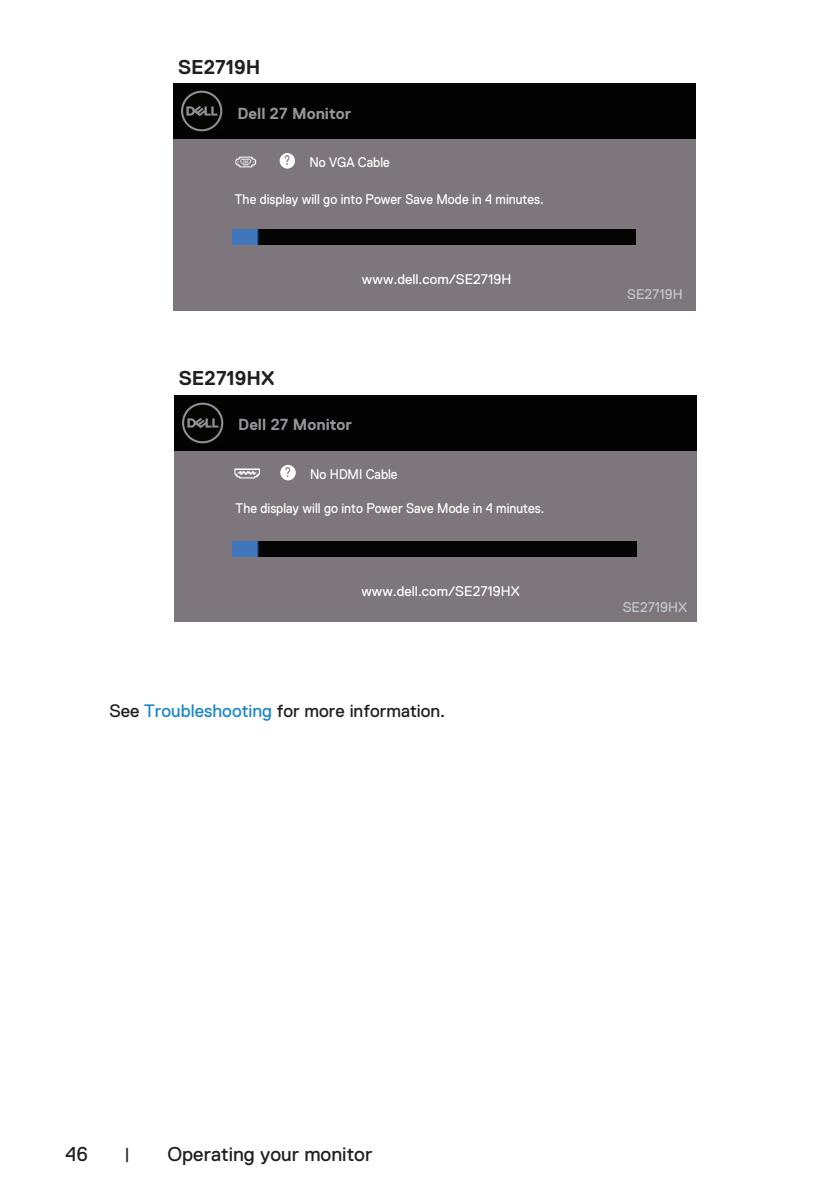
<style>
.page{position:relative;width:840px;height:1191px;background:#fff}
.page>*{position:absolute;margin:0;border:0;box-sizing:border-box;transform-origin:0 0}
.t1{font:20px "Dell Replica";color:#231f20}
.t2{font:700 20px "Dell Replica";color:#231f20}
.t3{font:18px "Dell Replica";color:#231f20}
.t4{font:700 16px "Dell Replica";color:#939598}
.t5{font:16px "Dell Replica";color:#231f20}
.t6{font:14px "Dell Replica";color:#fff;scale:.92 1}
.t7{font:14px "Dell Replica";color:#fff}
.t8{font:14px "Dell Replica";color:#c7c8ca}
.t9{font:14px "Dell Replica";color:#7d767c;scale:.73 1}
.s1{color:#1c87c8}
</style>
<div class="page">
<div style="left:173px;top:111px;width:522px;height:199px;background:#7d767c"></div>
<div style="left:173px;top:83px;width:522px;height:55px;background:#030303"></div>
<svg style="left:279px;top:153px;width:15px;height:15px"></svg>
<div style="left:280px;top:153px;width:15px;height:15px;background:#fff;border-radius:50%"></div>
<div style="left:232px;top:230px;width:403px;height:14px;background:#040503"></div>
<img style="left:181px;top:90px;width:41px;height:42px">
<img style="left:235px;top:156px;width:22px;height:12px">
<div style="left:174px;top:422px;width:522px;height:200px;background:#7d767c"></div>
<div style="left:173px;top:395px;width:523px;height:55px;background:#030303"></div>
<div style="left:280px;top:465px;width:15px;height:15px;background:#fff;border-radius:50%"></div>
<div style="left:233px;top:541px;width:402px;height:15px;background:#040503"></div>
<img style="left:182px;top:402px;width:41px;height:42px">
<img style="left:234px;top:468px;width:26px;height:11px">
<h1 class="t2" style="left:178px;top:55px;width:84px">SE2719H</h1>
<p class="t4" style="left:237px;top:104px;width:115px">Dell 27 Monitor</p>
<p class="t9" style="left:284px;top:153px;width:10px">?</p>
<p class="t6" style="left:309px;top:154px;width:89px">No VGA Cable</p>
<p class="t6" style="left:235px;top:191px;width:337px">The display will go into Power Save Mode in 4 minutes.</p>
<p class="t7" style="left:362px;top:272px;width:151px">www.dell.com/SE2719H</p>
<h1 class="t2" style="left:179px;top:367px;width:97px">SE2719HX</h1>
<p class="t4" style="left:238px;top:416px;width:115px">Dell 27 Monitor</p>
<p class="t9" style="left:285px;top:464px;width:10px">?</p>
<p class="t6" style="left:310px;top:466px;width:96px">No HDMI Cable</p>
<p class="t6" style="left:235px;top:501px;width:337px">The display will go into Power Save Mode in 4 minutes.</p>
<p class="t7" style="left:361px;top:583px;width:160px">www.dell.com/SE2719HX</p>
<p class="t3" style="left:109px;top:700px;width:337px">See <span class="s1">Troubleshooting</span> for more information.</p>
<p class="t8" style="left:626px;top:286px;width:57px">SE2719H</p>
<p class="t8" style="left:622px;top:599px;width:66px">SE2719HX</p>
<h1 class="t1" style="left:65px;top:1143px;width:24px">46</h1>
<p class="t5" style="left:124px;top:1144px;width:7px">|</p>
<h1 class="t1" style="left:167px;top:1143px;width:206px">Operating your monitor</h1>
</div>
